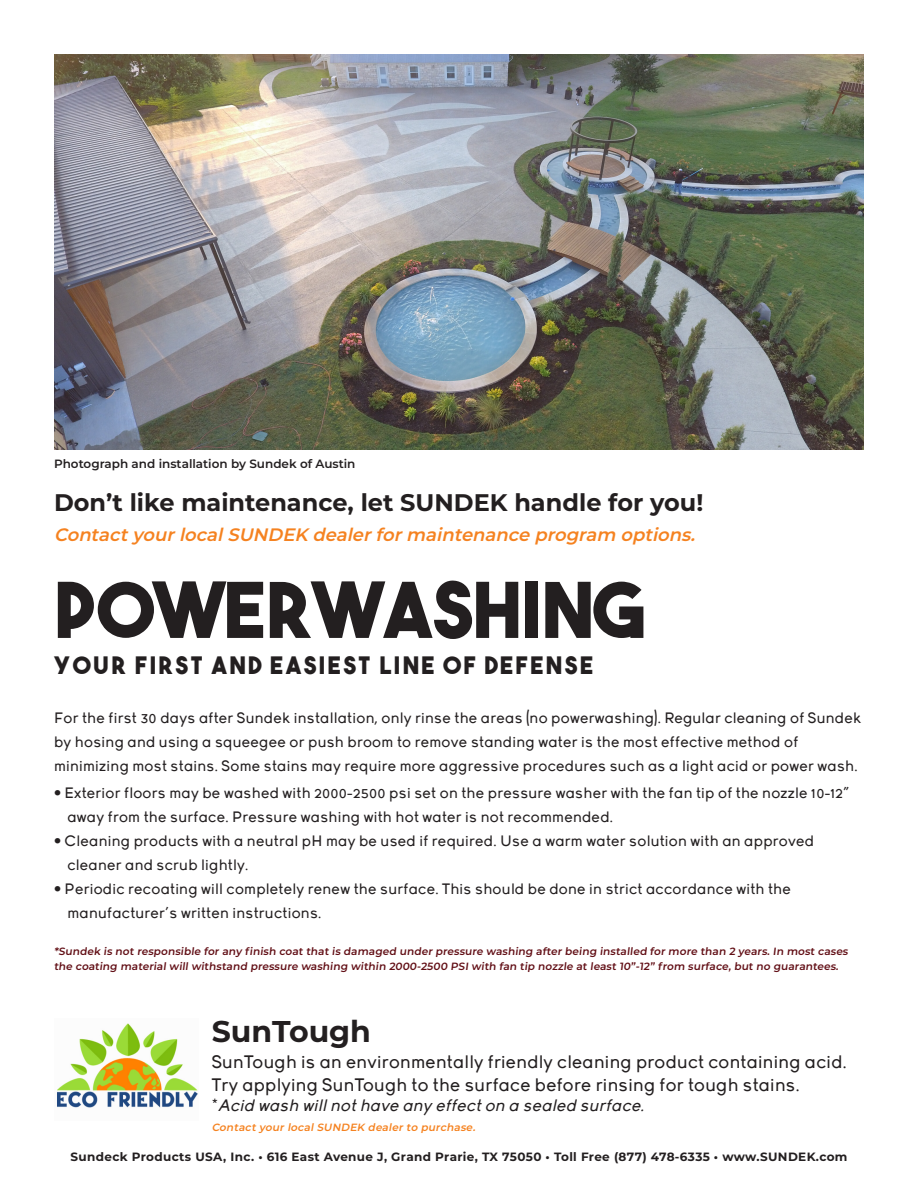
<style>
.page{position:relative;width:918px;height:1188px;background:#fff}
.page>*{position:absolute;margin:0;border:0;box-sizing:border-box;transform-origin:0 0}
.t1{font:76.5px "The Bold Font";color:#231f20}
.t2{font:700 30px "Montserrat";color:#231f20}
.t3{font:700 24px "Montserrat";color:#231f20}
.t4{font:24px "The Bold Font";letter-spacing:.1em;color:#231f20}
.t5{font:18px/23.4px "Young";letter-spacing:.02em;color:#231f20}
.t6{font:italic 600 18px "Montserrat";color:#f58220}
.t7{font:italic 16.5px "Young";color:#231f20}
.t8{font:15px/24px "Young";letter-spacing:.02em;color:#231f20}
.t9{font:700 12px "Montserrat";letter-spacing:.03em;color:#231f20}
.t10{font:600 12px "Montserrat";color:#231f20}
.t11{font:600 10.5px/15px "Montserrat";color:#620f16}
.t12{font:italic 600 10.5px "Montserrat";color:#f58220}
.s1{font-style:normal}
</style>
<div class="page">
<img style="left:54px;top:54px;width:810px;height:395px">
<img style="left:57px;top:1023px;width:141px;height:85px">
<p class="t10" style="left:54px;top:455px;width:303px">Photograph and installation by Sundek of Austin</p>
<p class="t3" style="left:54px;top:486px;width:651px">Don’t like maintenance, let SUNDEK handle for you!</p>
<p class="t6" style="left:54px;top:522px;width:647px">ContactyourlocalSUNDEK dealerformaintenance program options.</p>
<p class="t1" style="left:54px;top:562px;width:593px">POWERWASHING</p>
<p class="t4" style="left:54px;top:650px;width:541px">YOUR FIRST AND EASIEST LINE OF DEFENSE</p>
<p class="t8" style="left:54px;top:706px;width:809px">For the first 30 days after Sundek installation, only rinse the areas (no powerwashing). Regular cleaning of Sundek by hosing and using a squeegee or push broom to remove standing water is the most effective method of</p>
<p class="t8" style="left:54px;top:754px;width:805px">minimizing most stains. Some stains may require more aggressive procedures such as a light acid or power wash.</p>
<p class="t8" style="left:54px;top:781px;width:797px">• Exterior floors may be washed with 2000-2500 psi set on the pressure washer with the fan tip of the nozzle 10-12”</p>
<p class="t8" style="left:67px;top:805px;width:547px">away from the surface. Pressure washing with hot water is not recommended.</p>
<p class="t8" style="left:54px;top:829px;width:762px">• Cleaning products with a neutral pH may be used if required. Use a warm water solution with an approved</p>
<p class="t8" style="left:67px;top:853px;width:182px">cleaner and scrub lightly.</p>
<p class="t8" style="left:54px;top:877px;width:738px">• Periodic recoating will completely renew the surface. This should be done in strict accordance with the</p>
<p class="t8" style="left:67px;top:901px;width:256px">manufacturer’s written instructions.</p>
<p class="t11" style="left:54px;top:943px;width:797px">*Sundek is not responsible for any finish coat that is damaged under pressure washing after being installed for more than 2 years. In most cases the coating material will withstand pressure washing within 2000-2500 PSI with fan tip nozzle at least 10”-12” from surface, but no guarantees.</p>
<p class="t2" style="left:212px;top:1010px;width:161px">SunTough</p>
<p class="t5" style="left:212px;top:1051px;width:636px">SunTough is an environmentally friendly cleaning product containing acid.<br>Try applying SunTough to the surface before rinsing for tough stains.</p>
<p class="t7" style="left:212px;top:1096px;width:438px"><span class="s1">*</span> Acid wash willnothave any effecton a sealed surface.</p>
<p class="t12" style="left:212px;top:1119px;width:268px">Contact your local SUNDEK dealer to purchase.</p>
<p class="t9" style="left:70px;top:1148px;width:779px">Sundeck Products USA, Inc. • 616 East Avenue J, Grand Prarie, TX 75050 • Toll Free (877) 478-6335 • www.SUNDEK.com</p>
</div>
